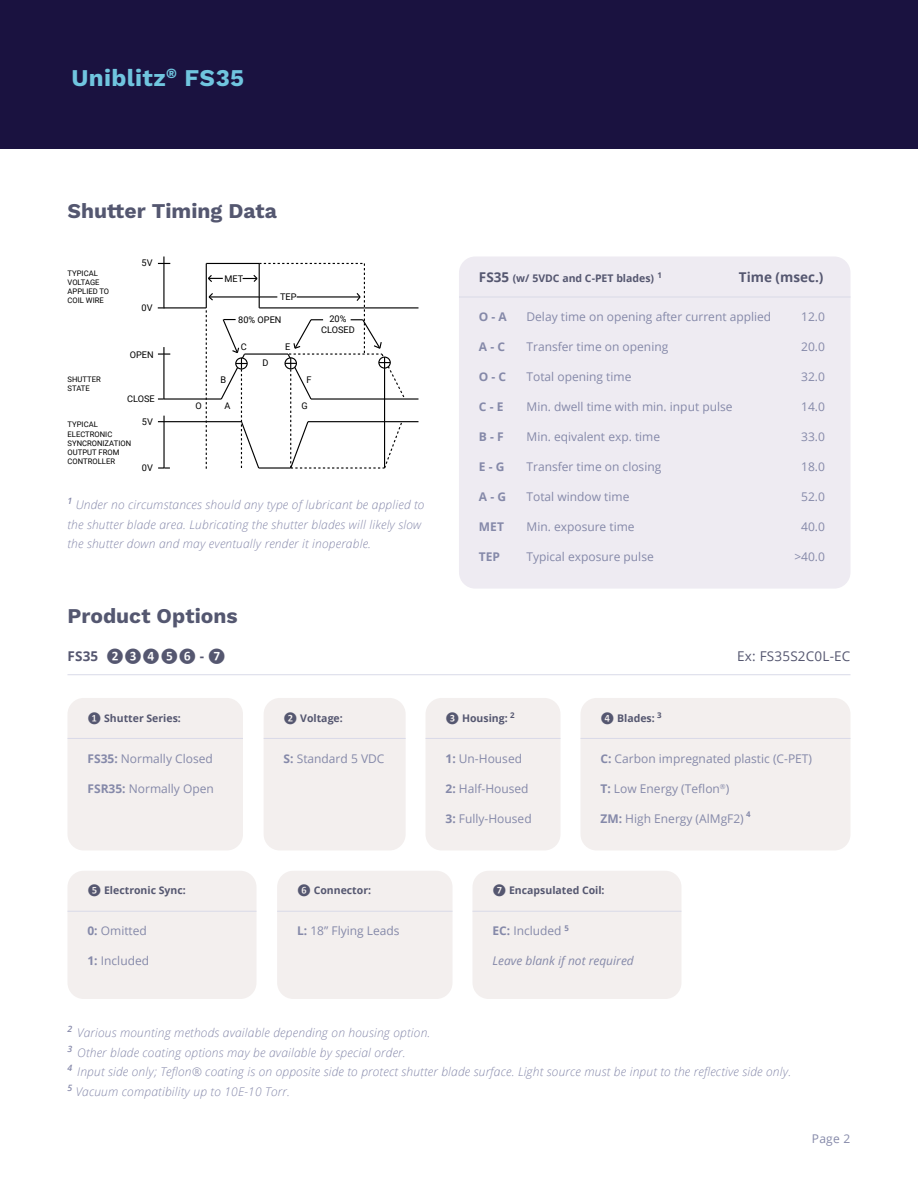
<style>
.page{position:relative;width:918px;height:1188px;background:#fff}
.page>*{position:absolute;margin:0;border:0;box-sizing:border-box;transform-origin:0 0}
.t1{font:700 24px "Work Sans";letter-spacing:.015em;color:#70c5df}
.t2{font:700 21px "Work Sans";color:#545770}
.t3{font:13.5px "Open Sans";letter-spacing:.015em;color:#555770}
.t4{font:700 13.5px "Calibri";letter-spacing:.015em;color:#555770}
.t5{font:700 13.5px "Open Sans";color:#555770}
.t6{font:12px "Open Sans";color:#8589a9}
.t7{font:italic 300 12px/19.5px "Open Sans";letter-spacing:.015em;color:#8689aa}
.t8{font:700 12px "Open Sans";color:#8589a9}
.t9{font:italic 12px "Open Sans";color:#8589a9}
.t10{font:700 10.5px "Open Sans";color:#555770}
.t11{font:9.15px/10.9px "Roboto";color:#000;text-align:center}
.t12{font:700 7.8px "Open Sans";color:#555770}
.t13{font:700 7.8px "Open Sans";color:#8589a9}
.t14{font:7.65px/9.1px "Roboto";color:#000}
.s1{font-size:13.5px}
.s2{font-family:"Open Sans"}
.s3{font-family:"Calibri"}
.s4{font-weight:700}
</style>
<div class="page">
<div style="left:0;top:0;width:918px;height:148px;background:#1a1240"></div>
<div style="left:459px;top:256px;width:391px;height:333px;background:#eeebf2;border-radius:16px"></div>
<div style="left:67px;top:698px;width:176px;height:152px;background:#f3efee;border-radius:16px"></div>
<div style="left:67px;top:871px;width:189px;height:128px;background:#f3efee;border-radius:16px"></div>
<div style="left:264px;top:698px;width:142px;height:152px;background:#f3efee;border-radius:16px"></div>
<div style="left:277px;top:871px;width:176px;height:128px;background:#f3efee;border-radius:16px"></div>
<div style="left:426px;top:698px;width:135px;height:152px;background:#f3efee;border-radius:16px"></div>
<div style="left:472px;top:871px;width:209px;height:128px;background:#f3efee;border-radius:16px"></div>
<div style="left:580px;top:698px;width:270px;height:152px;background:#f3efee;border-radius:16px"></div>
<hr style="left:459px;top:297px;width:391px;height:1px;background:#d9dae8">
<hr style="left:68px;top:738px;width:175px;height:1px;background:#d9dae8">
<hr style="left:68px;top:911px;width:188px;height:1px;background:#d9dae8">
<hr style="left:264px;top:738px;width:142px;height:1px;background:#d9dae8">
<hr style="left:277px;top:911px;width:176px;height:1px;background:#d9dae8">
<hr style="left:426px;top:738px;width:135px;height:1px;background:#d9dae8">
<hr style="left:472px;top:911px;width:209px;height:1px;background:#d9dae8">
<hr style="left:580px;top:738px;width:270px;height:1px;background:#d9dae8">
<hr style="left:68px;top:674px;width:782px;height:1px;background:#d9dae8">
<hr style="left:158px;top:307px;width:48px;height:1px;background:#000">
<hr style="left:259px;top:307px;width:159px;height:1px;background:#000">
<hr style="left:158px;top:398px;width:63px;height:2px;background:#000">
<hr style="left:311px;top:398px;width:107px;height:2px;background:#000">
<hr style="left:163px;top:347px;width:2px;height:52px;background:#000">
<svg style="left:158px;top:353px;width:12px;height:2px"></svg>
<hr style="left:163px;top:257px;width:2px;height:51px;background:#000">
<svg style="left:158px;top:467px;width:12px;height:2px"></svg>
<hr style="left:163px;top:416px;width:2px;height:52px;background:#000">
<hr style="left:158px;top:421px;width:83px;height:1px;background:#000">
<hr style="left:308px;top:421px;width:110px;height:1px;background:#000">
<svg style="left:206px;top:263px;width:200px;height:206px"></svg>
<h1 class="t1" style="left:71px;top:64px;width:174px">Uniblitz<sup>®</sup> FS35</h1>
<h2 class="t2" style="left:68px;top:199px;width:211px">Shutter Timing Data</h2>
<p class="t14" style="left:68px;top:268px;width:43px">TYPICAL<br>VOLTAGE<br>APPLIED TO<br>COIL WIRE</p>
<p class="t11" style="left:142px;top:256px;width:13px">5V</p>
<p class="t11" style="left:142px;top:302px;width:13px">0V</p>
<p class="t11" style="left:130px;top:349px;width:25px">OPEN</p>
<p class="t11" style="left:225px;top:273px;width:20px">MET</p>
<p class="t11" style="left:238px;top:314px;width:45px">80% OPEN</p>
<p class="t11" style="left:241px;top:341px;width:7px">C</p>
<p class="t11" style="left:285px;top:341px;width:7px">E</p>
<p class="t11" style="left:280px;top:291px;width:18px">TEP</p>
<p class="t11" style="left:263px;top:357px;width:8px">D</p>
<p class="t11" style="left:321px;top:313px;width:35px">20%<br>CLOSED</p>
<p class="t14" style="left:68px;top:374px;width:35px">SHUTTER<br>STATE</p>
<p class="t14" style="left:68px;top:420px;width:65px">TYPICAL<br>ELECTRONIC<br>SYNCRONIZATION<br>OUTPUT FROM<br>CONTROLLER</p>
<p class="t7" style="left:68px;top:495px;width:359px"><sup>1</sup> Under no circumstances should any type of lubricant be applied to the shutter blade area. Lubricating the shutter blades will likely slow the shutter down and may eventually render it inoperable.</p>
<p class="t11" style="left:221px;top:374px;width:7px">B</p>
<p class="t11" style="left:306px;top:374px;width:7px">F</p>
<p class="t11" style="left:127px;top:392px;width:29px">CLOSE</p>
<p class="t11" style="left:225px;top:400px;width:7px">A</p>
<p class="t11" style="left:301px;top:400px;width:8px">G</p>
<p class="t11" style="left:196px;top:400px;width:8px">O</p>
<p class="t11" style="left:142px;top:416px;width:13px">5V</p>
<p class="t11" style="left:142px;top:462px;width:13px">0V</p>
<h2 class="t2" style="left:68px;top:604px;width:172px">Product Options</h2>
<p class="t10" style="left:479px;top:271px;width:185px"><span class="s1">FS35</span> (w/ 5VDC and C-PET blades) <sup>1</sup></p>
<p class="t5" style="left:739px;top:268px;width:86px">Time (msec.)</p>
<p class="t8" style="left:479px;top:308px;width:29px">O - A</p>
<p class="t8" style="left:479px;top:338px;width:28px">A - C</p>
<p class="t8" style="left:479px;top:368px;width:29px">O - C</p>
<p class="t8" style="left:479px;top:398px;width:26px">C - E</p>
<p class="t8" style="left:479px;top:428px;width:26px">B - F</p>
<p class="t8" style="left:479px;top:458px;width:27px">E - G</p>
<p class="t8" style="left:479px;top:488px;width:29px">A - G</p>
<p class="t8" style="left:479px;top:518px;width:26px">MET</p>
<p class="t8" style="left:479px;top:548px;width:23px">TEP</p>
<p class="t6" style="left:527px;top:309px;width:246px">Delay time on opening after current applied</p>
<p class="t6" style="left:527px;top:339px;width:143px">Transfer time on opening</p>
<p class="t6" style="left:527px;top:369px;width:106px">Total opening time</p>
<p class="t6" style="left:527px;top:399px;width:208px">Min. dwell time with min. input pulse</p>
<p class="t6" style="left:527px;top:429px;width:135px">Min. eqivalent exp. time</p>
<p class="t6" style="left:527px;top:459px;width:136px">Transfer time on closing</p>
<p class="t6" style="left:527px;top:489px;width:104px">Total window time</p>
<p class="t6" style="left:527px;top:519px;width:110px">Min. exposure time</p>
<p class="t6" style="left:527px;top:549px;width:129px">Typical exposure pulse</p>
<p class="t6" style="left:801px;top:309px;width:25px">12.0</p>
<p class="t6" style="left:801px;top:339px;width:25px">20.0</p>
<p class="t6" style="left:801px;top:369px;width:25px">32.0</p>
<p class="t6" style="left:801px;top:399px;width:25px">14.0</p>
<p class="t6" style="left:801px;top:429px;width:25px">33.0</p>
<p class="t6" style="left:801px;top:459px;width:25px">18.0</p>
<p class="t6" style="left:801px;top:489px;width:25px">52.0</p>
<p class="t6" style="left:801px;top:519px;width:25px">40.0</p>
<p class="t6" style="left:794px;top:549px;width:32px">&gt;40.0</p>
<p class="t4" style="left:68px;top:647px;width:160px"><span class="s2">FS35</span> ❷❸❹❺❻ <span class="s2">-</span> ❼</p>
<p class="t3" style="left:737px;top:647px;width:115px">Ex: FS35S2C0L-EC</p>
<p class="t10" style="left:87px;top:710px;width:95px"><span class="s3">❶</span> Shutter Series:</p>
<p class="t10" style="left:284px;top:710px;width:61px"><span class="s3">❷</span> Voltage:</p>
<p class="t10" style="left:445px;top:710px;width:64px"><span class="s3">❸</span> Housing:</p>
<p class="t10" style="left:600px;top:710px;width:56px"><span class="s3">❹</span> Blades:</p>
<p class="t12" style="left:510px;top:709px;width:6px">2</p>
<p class="t12" style="left:657px;top:709px;width:6px">3</p>
<p class="t6" style="left:87px;top:750px;width:127px"><span class="s4">FS35:</span> Normally Closed</p>
<p class="t6" style="left:87px;top:780px;width:128px"><span class="s4">FSR35:</span> Normally Open</p>
<p class="t6" style="left:284px;top:750px;width:102px"><span class="s4">S:</span> Standard 5 VDC</p>
<p class="t6" style="left:446px;top:750px;width:78px"><span class="s4">1:</span> Un-Housed</p>
<p class="t6" style="left:446px;top:780px;width:85px"><span class="s4">2:</span> Half-Housed</p>
<p class="t6" style="left:446px;top:810px;width:88px"><span class="s4">3:</span> Fully-Housed</p>
<p class="t6" style="left:600px;top:750px;width:213px"><span class="s4">C:</span> Carbon impregnated plastic (C-PET)</p>
<p class="t6" style="left:600px;top:780px;width:130px"><span class="s4">T:</span> Low Energy (Teflon<sup>®</sup>)</p>
<p class="t6" style="left:600px;top:810px;width:145px"><span class="s4">ZM:</span> High Energy (AlMgF2)</p>
<p class="t13" style="left:746px;top:809px;width:6px">4</p>
<p class="t10" style="left:87px;top:883px;width:100px"><span class="s3">❺</span> Electronic Sync:</p>
<p class="t10" style="left:297px;top:883px;width:76px"><span class="s3">❻</span> Connector:</p>
<p class="t10" style="left:492px;top:883px;width:114px"><span class="s3">❼</span> Encapsulated Coil:</p>
<p class="t6" style="left:87px;top:923px;width:61px"><span class="s4">0:</span> Omitted</p>
<p class="t6" style="left:87px;top:953px;width:63px"><span class="s4">1:</span> Included</p>
<p class="t6" style="left:297px;top:923px;width:104px"><span class="s4">L:</span> 18” Flying Leads</p>
<p class="t13" style="left:564px;top:922px;width:6px">5</p>
<p class="t6" style="left:492px;top:923px;width:71px"><span class="s4">EC:</span> Included</p>
<p class="t9" style="left:492px;top:953px;width:143px">Leave blank if not required</p>
<p class="t7" style="left:68px;top:1023px;width:725px"><sup>2</sup> Various mounting methods available depending on housing option.<br><sup>3</sup> Other blade coating options may be available by special order.<br><sup>4</sup> Input side only; Teflon® coating is on opposite side to protect shutter blade surface. Light source must be input to the reflective side only.<br><sup>5</sup> Vacuum compatibility up to 10E-10 Torr.</p>
<p class="t6" style="left:812px;top:1131px;width:40px">Page 2</p>
</div>
